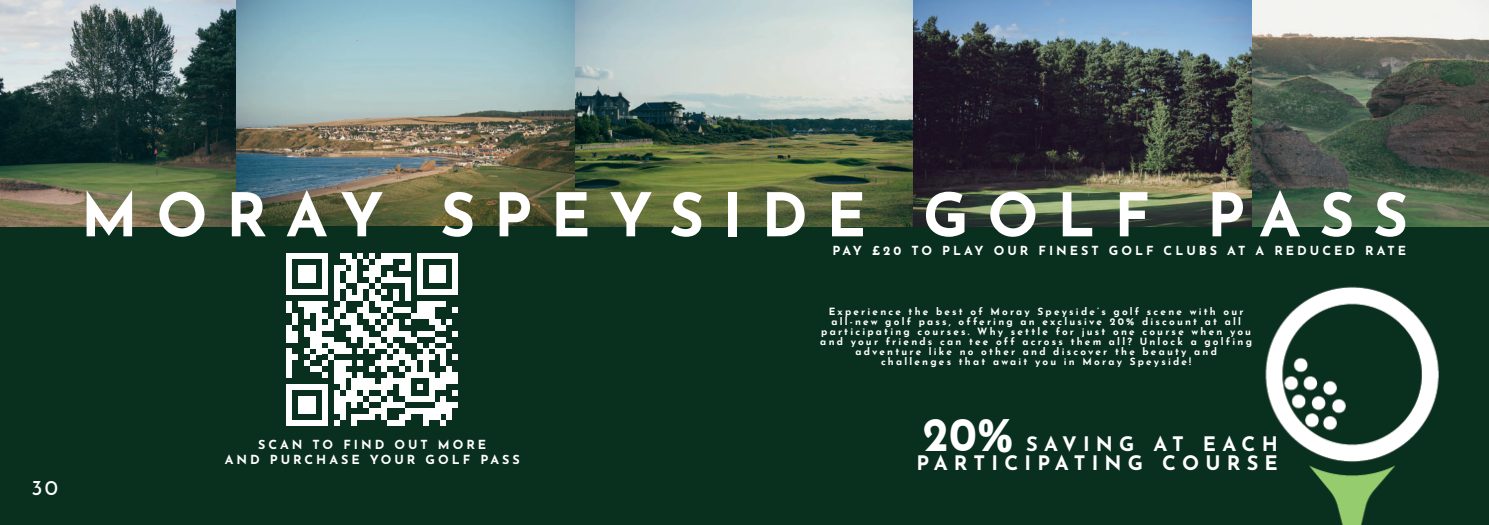
<style>
.page{position:relative;width:1489px;height:525px;background:#fff}
.page>*{position:absolute;margin:0;border:0;box-sizing:border-box;transform-origin:0 0}
.t1{font:700 60px "Josefin Sans";letter-spacing:.31em;color:#fff}
.t2{font:700 47.5px "Josefin Sans";color:#fff;scale:.93 1}
.t3{font:21.25px "Josefin Sans";color:#fff}
.t4{font:700 20px/18.8px "Josefin Sans";letter-spacing:.31em;color:#fff;text-align:right}
.t5{font:700 12.5px/15px "Josefin Sans";letter-spacing:.24em;color:#fff;text-align:center}
.t6{font:700 10px/10px "Josefin Sans";letter-spacing:.22em;color:#fff;text-align:center}
</style>
<div class="page">
<div style="left:0;top:226px;width:1488px;height:299px;background:#092f1e"></div>
<img style="left:0;top:0;width:1489px;height:226px">
<img style="left:1148px;top:214px;width:341px;height:311px">
<img style="left:1148px;top:226px;width:340px;height:299px">
<div style="left:286px;top:253px;width:6px;height:12px;background:#fff"></div>
<div style="left:286px;top:265px;width:6px;height:12px;background:#fff"></div>
<div style="left:286px;top:277px;width:6px;height:18px;background:#fff"></div>
<div style="left:286px;top:301px;width:6px;height:12px;background:#fff"></div>
<div style="left:286px;top:325px;width:6px;height:17px;background:#fff"></div>
<div style="left:286px;top:348px;width:6px;height:30px;background:#fff"></div>
<div style="left:286px;top:384px;width:6px;height:41px;background:#fff"></div>
<svg style="left:292px;top:253px;width:166px;height:172px"></svg>
<h3 class="t3" style="left:32px;top:470px;width:28px">30</h3>
<h1 class="t1" style="left:81px;top:162px;width:1328px">MORAY SPEYSIDE GOLF PASS</h1>
<p class="t5" style="left:832px;top:241px;width:575px">PAY £20 TO PLAY OUR FINEST GOLF CLUBS AT A REDUCED RATE</p>
<p class="t5" style="left:225px;top:435px;width:296px">SCAN TO FIND OUT MORE<br>AND PURCHASE YOUR GOLF PASS</p>
<p class="t6" style="left:820px;top:305px;width:433px">Experience the best of Moray Speyside’s golf scene with our all-new golf pass, offering an exclusive 20% discount at all participating courses. Why settle for just one course when you and your friends can tee off across them all? Unlock a golfing adventure like no other and discover the beauty and challenges that await you in Moray Speyside!</p>
<h2 class="t2" style="left:923px;top:392px;width:98px">20%</h2>
<h3 class="t4" style="left:916px;top:432px;width:363px">SAVING AT EACH<br>PARTICIPATING COURSE</h3>
</div>
